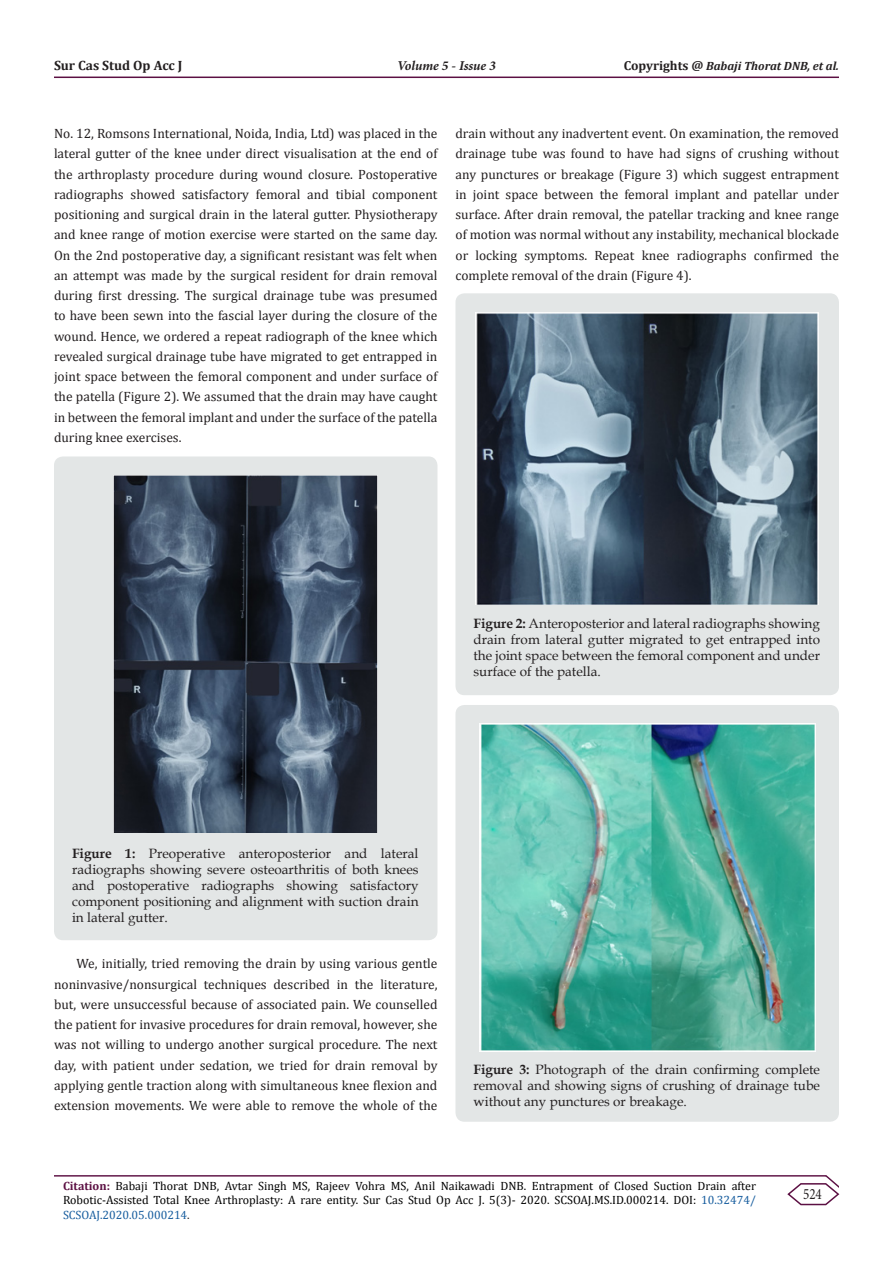
<style>
.page{position:relative;width:893px;height:1263px;background:#fff}
.page>*{position:absolute;margin:0;border:0;box-sizing:border-box;transform-origin:0 0}
.t1{font:15.75px "Minion Pro";color:#231f20;scale:.83 1}
.t2{font:13.5px/20.2px "Cambria";color:#231f20;text-align:justify}
.t3{font:13.5px/16.2px "Book Antiqua";color:#231f20;text-align:justify}
.t4{font:700 13.5px "Cambria";color:#231f20}
.t5{font:italic 700 13.5px "Minion Pro";letter-spacing:-.005em;color:#231f20}
.t6{font:12px/14.4px "Cambria";color:#000;text-align:justify}
.t7{font:italic 700 12px "Cambria";color:#231f20}
.s1{font-style:normal;font-size:13.05px}
.s2{font-weight:700}
.s3{font-weight:700;color:#5c1043}
.s4{color:#175d9e}
.s5{color:#231f20}
</style>
<div class="page">
<hr style="left:54px;top:1175px;width:772px;height:1px;background:#5c1043">
<hr style="left:54px;top:77px;width:785px;height:1px;background:#5c1043">
<svg style="left:786px;top:1175px;width:54px;height:31px"></svg>
<div style="left:54px;top:456px;width:383px;height:484px;background:#e3e6e6;border-radius:9px"></div>
<img style="left:114px;top:476px;width:264px;height:356px">
<div style="left:455px;top:293px;width:384px;height:402px;background:#e3e6e6;border-radius:9px"></div>
<img style="left:475px;top:312px;width:344px;height:292px">
<div style="left:455px;top:705px;width:384px;height:417px;background:#e3e6e6;border-radius:9px"></div>
<img style="left:479px;top:723px;width:336px;height:328px">
<p class="t4" style="left:54px;top:56px;width:130px">Sur Cas Stud Op Acc J</p>
<p class="t5" style="left:397px;top:56px;width:100px">Volume 5 - Issue 3</p>
<p class="t7" style="left:624px;top:57px;width:217px"><span class="s1">Copyrights @</span> Babaji Thorat DNB, et al.</p>
<p class="t2" style="left:54px;top:123px;width:385px">No. 12, Romsons International, Noida, India, Ltd) was placed in the lateral gutter of the knee under direct visualisation at the end of the arthroplasty procedure during wound closure. Postoperative radiographs showed satisfactory femoral and tibial component positioning and surgical drain in the lateral gutter. Physiotherapy and knee range of motion exercise were started on the same day.<br>On the 2nd postoperative day, a significant resistant was felt when an attempt was made by the surgical resident for drain removal during first dressing. The surgical drainage tube was presumed to have been sewn into the fascial layer during the closure of the wound. Hence, we ordered a repeat radiograph of the knee which revealed surgical drainage tube have migrated to get entrapped in joint space between the femoral component and under surface of the patella (Figure 2). We assumed that the drain may have caught in between the femoral implant and under the surface of the patella during knee exercises.</p>
<p class="t2" style="left:455px;top:123px;width:385px">drain without any inadvertent event. On examination, the removed drainage tube was found to have had signs of crushing without any punctures or breakage (Figure 3) which suggest entrapment in joint space between the femoral implant and patellar under surface. After drain removal, the patellar tracking and knee range of motion was normal without any instability, mechanical blockade or locking symptoms. Repeat knee radiographs confirmed the complete removal of the drain (Figure 4).</p>
<p class="t3" style="left:473px;top:615px;width:348px"><span class="s2">Figure 2:</span> Anteroposterior and lateral radiographs showing drain from lateral gutter migrated to get entrapped into the joint space between the femoral component and under surface of the patella.</p>
<p class="t3" style="left:72px;top:844px;width:348px"><span class="s2">Figure 1:</span> Preoperative anteroposterior and lateral radiographs showing severe osteoarthritis of both knees and postoperative radiographs showing satisfactory component positioning and alignment with suction drain in lateral gutter.</p>
<p class="t2" style="left:54px;top:954px;width:385px;text-indent:22px">We, initially, tried removing the drain by using various gentle noninvasive/nonsurgical techniques described in the literature, but, were unsuccessful because of associated pain. We counselled the patient for invasive procedures for drain removal, however, she was not willing to undergo another surgical procedure. The next day, with patient under sedation, we tried for drain removal by applying gentle traction along with simultaneous knee flexion and extension movements. We were able to remove the whole of the</p>
<p class="t3" style="left:473px;top:1061px;width:348px"><span class="s2">Figure 3:</span> Photograph of the drain confirming complete removal and showing signs of crushing of drainage tube without any punctures or breakage.</p>
<p class="t6" style="left:63px;top:1178px;width:694px"><span class="s3">Citation:</span> Babaji Thorat DNB, Avtar Singh MS, Rajeev Vohra MS, Anil Naikawadi DNB. Entrapment of Closed Suction Drain after Robotic-Assisted Total Knee Arthroplasty: A rare entity. Sur Cas Stud Op Acc J. 5(3)- 2020. SCSOAJ.MS.ID.000214. DOI: <span class="s4">10.32474/ SCSOAJ.2020.05.000214</span><span class="s5">.</span></p>
<p class="t1" style="left:803px;top:1183px;width:24px">524</p>
</div>
